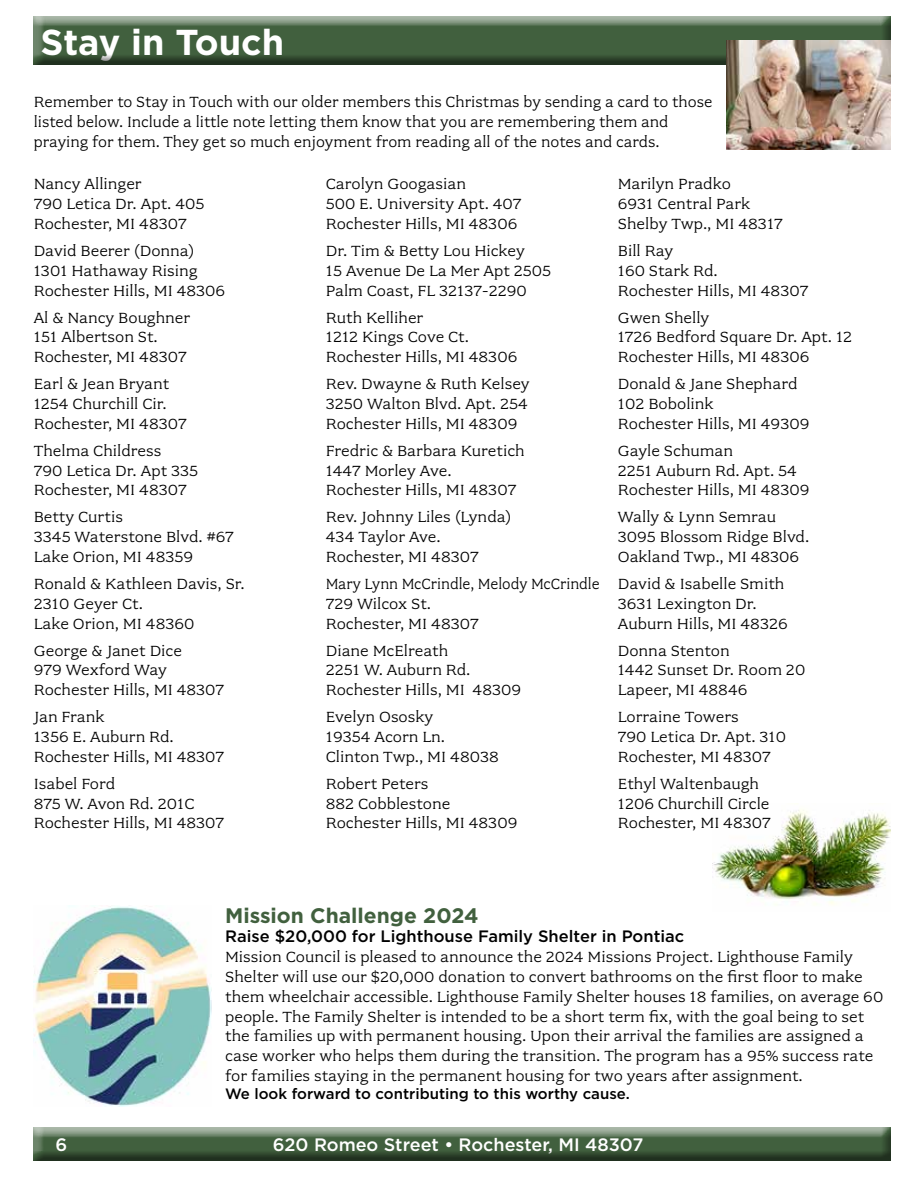
<style>
.page{position:relative;width:918px;height:1188px;background:#fff}
.page>*{position:absolute;margin:0;border:0;box-sizing:border-box;transform-origin:0 0}
.t1{font:700 36px "Gotham";color:#fff}
.t2{font:700 21px "Gotham";color:#41603e}
.t3{font:500 18px "Gotham";color:#fff}
.t4{font:16.5px/19.8px "Fairplex Wide OT";color:#000}
.t5{font:16.5px/19.8px "Fairplex Wide OT";color:#000;scale:.92 1}
.t6{font:500 16.5px "Gotham";color:#000}
.t7{font:500 15px "Gotham";color:#000}
</style>
<div class="page">
<div style="left:29px;top:1126px;width:862px;height:34px;background:#aab8a9"></div>
<div style="left:29px;top:1128px;width:862px;height:34px;background:#000;opacity:.5"></div>
<div style="left:30px;top:16px;width:861px;height:50px;background:#000;opacity:.5"></div>
<img style="left:727px;top:40px;width:164px;height:110px">
<img style="left:713px;top:809px;width:178px;height:96px">
<img style="left:34px;top:906px;width:178px;height:201px">
<h1 class="t1" style="left:40px;top:18px;width:245px">Stay in Touch</h1>
<p class="t4" style="left:34px;top:92px;width:680px">Remember to Stay in Touch with our older members this Christmas by sending a card to those listed below. Include a little note letting them know that you are remembering them and praying for them. They get so much enjoyment from reading all of the notes and cards.</p>
<p class="t4" style="left:34px;top:174px;width:172px">Nancy Allinger<br>790 Letica Dr. Apt. 405<br>Rochester, MI 48307</p>
<p class="t4" style="left:34px;top:241px;width:193px">David Beerer (Donna)<br>1301 Hathaway Rising<br>Rochester Hills, MI 48306</p>
<p class="t4" style="left:34px;top:308px;width:158px">Al &amp; Nancy Boughner<br>151 Albertson St.<br>Rochester, MI 48307</p>
<p class="t4" style="left:34px;top:374px;width:155px">Earl &amp; Jean Bryant<br>1254 Churchill Cir.<br>Rochester, MI 48307</p>
<p class="t4" style="left:34px;top:441px;width:166px">Thelma Childress<br>790 Letica Dr. Apt 335<br>Rochester, MI 48307</p>
<p class="t4" style="left:34px;top:507px;width:202px">Betty Curtis<br>3345 Waterstone Blvd. #67<br>Lake Orion, MI 48359</p>
<p class="t4" style="left:34px;top:574px;width:213px">Ronald &amp; Kathleen Davis, Sr.<br>2310 Geyer Ct.<br>Lake Orion, MI 48360</p>
<p class="t4" style="left:34px;top:641px;width:192px">George &amp; Janet Dice<br>979 Wexford Way<br>Rochester Hills, MI 48307</p>
<p class="t4" style="left:34px;top:707px;width:192px">Jan Frank<br>1356 E. Auburn Rd.<br>Rochester Hills, MI 48307</p>
<p class="t4" style="left:34px;top:774px;width:192px">Isabel Ford<br>875 W. Avon Rd. 201C<br>Rochester Hills, MI 48307</p>
<p class="t4" style="left:326px;top:174px;width:197px">Carolyn Googasian<br>500 E. University Apt. 407<br>Rochester Hills, MI 48306</p>
<p class="t4" style="left:326px;top:241px;width:227px">Dr. Tim &amp; Betty Lou Hickey<br>15 Avenue De La Mer Apt 2505<br>Palm Coast, FL 32137-2290</p>
<p class="t4" style="left:326px;top:308px;width:193px">Ruth Kelliher<br>1212 Kings Cove Ct.<br>Rochester Hills, MI 48306</p>
<p class="t4" style="left:326px;top:374px;width:205px;text-align:justify">Rev. Dwayne &amp; Ruth Kelsey 3250 Walton Blvd. Apt. 254<br>Rochester Hills, MI 48309</p>
<p class="t4" style="left:326px;top:441px;width:200px">Fredric &amp; Barbara Kuretich<br>1447 Morley Ave.<br>Rochester Hills, MI 48307</p>
<p class="t4" style="left:326px;top:507px;width:187px">Rev. Johnny Liles (Lynda)<br>434 Taylor Ave.<br>Rochester, MI 48307</p>
<p class="t5" style="left:326px;top:574px;width:299px">Mary Lynn McCrindle, Melody McCrindle<br>729 Wilcox St.<br>Rochester, MI 48307</p>
<p class="t4" style="left:326px;top:641px;width:197px">Diane McElreath<br>2251 W. Auburn Rd.<br>Rochester Hills, MI 48309</p>
<p class="t4" style="left:326px;top:707px;width:175px">Evelyn Ososky<br>19354 Acorn Ln.<br>Clinton Twp., MI 48038</p>
<p class="t4" style="left:326px;top:774px;width:193px">Robert Peters<br>882 Cobblestone<br>Rochester Hills, MI 48309</p>
<p class="t4" style="left:618px;top:174px;width:166px">Marilyn Pradko<br>6931 Central Park<br>Shelby Twp., MI 48317</p>
<p class="t4" style="left:618px;top:241px;width:192px">Bill Ray<br>160 Stark Rd.<br>Rochester Hills, MI 48307</p>
<p class="t4" style="left:618px;top:308px;width:236px">Gwen Shelly<br>1726 Bedford Square Dr. Apt. 12<br>Rochester Hills, MI 48306</p>
<p class="t4" style="left:618px;top:374px;width:193px">Donald &amp; Jane Shephard<br>102 Bobolink<br>Rochester Hills, MI 49309</p>
<p class="t4" style="left:618px;top:441px;width:193px">Gayle Schuman<br>2251 Auburn Rd. Apt. 54<br>Rochester Hills, MI 48309</p>
<p class="t4" style="left:618px;top:507px;width:193px">Wally &amp; Lynn Semrau<br>3095 Blossom Ridge Blvd.<br>Oakland Twp., MI 48306</p>
<p class="t4" style="left:618px;top:574px;width:171px">David &amp; Isabelle Smith<br>3631 Lexington Dr.<br>Auburn Hills, MI 48326</p>
<p class="t4" style="left:618px;top:641px;width:189px">Donna Stenton<br>1442 Sunset Dr. Room 20<br>Lapeer, MI 48846</p>
<p class="t4" style="left:618px;top:707px;width:170px">Lorraine Towers<br>790 Letica Dr. Apt. 310<br>Rochester, MI 48307</p>
<p class="t4" style="left:618px;top:774px;width:155px">Ethyl Waltenbaugh<br>1206 Churchill Circle<br>Rochester, MI 48307</p>
<p class="t2" style="left:225px;top:901px;width:255px">Mission Challenge 2024</p>
<p class="t6" style="left:225px;top:926px;width:461px">Raise $20,000 for Lighthouse Family Shelter in Pontiac</p>
<p class="t4" style="left:225px;top:947px;width:660px">Mission Council is pleased to announce the 2024 Missions Project. Lighthouse Family Shelter will use our $20,000 donation to convert bathrooms on the first floor to make them wheelchair accessible. Lighthouse Family Shelter houses 18 families, on average 60 people. The Family Shelter is intended to be a short term fix, with the goal being to set the families up with permanent housing. Upon their arrival the families are assigned a case worker who helps them during the transition. The program has a 95% success rate for families staying in the permanent housing for two years after assignment.</p>
<p class="t7" style="left:225px;top:1084px;width:406px">We look forward to contributing to this worthy cause.</p>
<p class="t3" style="left:55px;top:1133px;width:13px">6</p>
<p class="t3" style="left:273px;top:1133px;width:372px">620 Romeo Street • Rochester, MI 48307</p>
</div>
